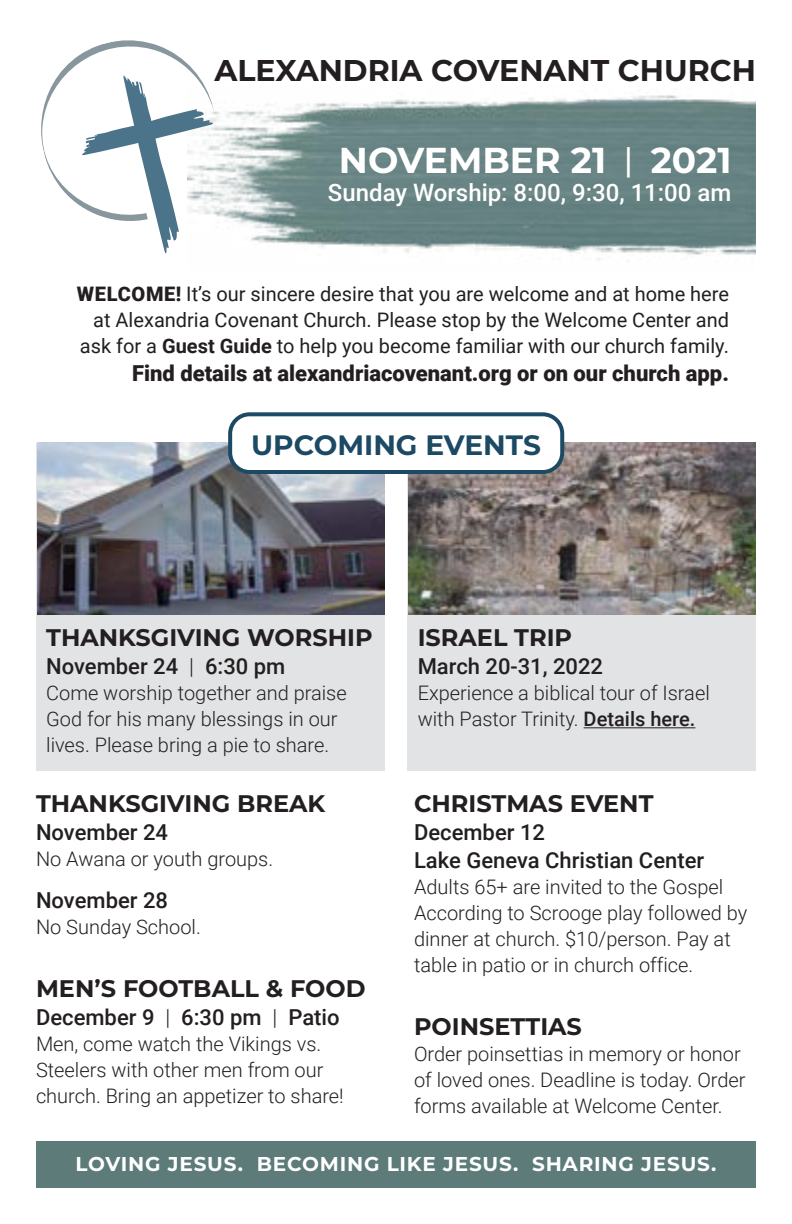
<style>
.page{position:relative;width:792px;height:1224px;background:#fff}
.page>*{position:absolute;margin:0;border:0;box-sizing:border-box;transform-origin:0 0}
.t1{font:700 36px "Montserrat";color:#fff}
.t2{font:700 30px "Montserrat";color:#231f20}
.t3{font:700 28px "Montserrat";color:#1c4963}
.t4{font:700 24px "Montserrat";color:#231f20}
.t5{font:500 24px "Roboto";color:#fff}
.t6{font:500 22px/28px "Roboto";color:#231f20}
.t7{font:900 22px "Roboto";color:#231f20}
.t8{font:300 20px/26px "Roboto";color:#231f20}
.t9{font:20px/26px "Roboto";color:#231f20;text-align:right}
.t10{font:700 20px "Montserrat";letter-spacing:.04em;color:#fff}
.s1{font-family:"Roboto";font-weight:400}
.s2{font-weight:900}
.s3{font-weight:700}
.s4{font-weight:300}
.s5{font-weight:500}
</style>
<div class="page">
<img style="left:215px;top:95px;width:541px;height:165px">
<div style="left:408px;top:443px;width:348px;height:327px;background:#e1e3e4"></div>
<img style="left:409px;top:443px;width:347px;height:171px">
<hr style="left:584px;top:727px;width:111px;height:1px;background:#231f20">
<div style="left:36px;top:443px;width:348px;height:327px;background:#e1e3e4"></div>
<img style="left:37px;top:443px;width:347px;height:171px">
<div style="left:36px;top:1142px;width:720px;height:46px;background:#5c7b79"></div>
<svg style="left:41px;top:40px;width:174px;height:214px"></svg>
<div style="left:230px;top:414px;width:332px;height:58px;background:#fff;border-radius:19px"></div>
<div style="left:228px;top:412px;width:336px;height:62px;border:4px solid #1c4963;border-radius:19px"></div>
<h2 class="t2" style="left:214px;top:49px;width:543px">ALEXANDRIA COVENANT CHURCH</h2>
<h1 class="t1" style="left:339px;top:134px;width:394px">NOVEMBER 21 <span class="s1">|</span> 2021</h1>
<p class="t5" style="left:328px;top:176px;width:405px">Sunday Worship: 8:00, 9:30, 11:00 am</p>
<p class="t9" style="left:77px;top:280px;width:654px"><span class="s2">WELCOME!</span> It’s our sincere desire that you are welcome and at home here at Alexandria Covenant Church. Please stop by the Welcome Center and ask for a <span class="s3">Guest Guide</span> to help you become familiar with our church family.</p>
<p class="t7" style="left:132px;top:358px;width:598px">Find details at alexandriacovenant.org or on our church app.</p>
<h3 class="t3" style="left:251px;top:425px;width:291px">UPCOMING EVENTS</h3>
<p class="t4" style="left:46px;top:621px;width:328px">THANKSGIVING WORSHIP</p>
<p class="t6" style="left:46px;top:652px;width:241px">November 24 <span class="s4">|</span> 6:30 pm</p>
<p class="t8" style="left:46px;top:680px;width:302px">Come worship together and praise<br>God for his many blessings in our lives. Please bring a pie to share.</p>
<p class="t4" style="left:36px;top:786px;width:291px">THANKSGIVING BREAK</p>
<p class="t6" style="left:36px;top:817px;width:134px">November 24</p>
<p class="t8" style="left:36px;top:845px;width:239px">No Awana or youth groups.</p>
<p class="t6" style="left:36px;top:885px;width:134px">November 28</p>
<p class="t8" style="left:36px;top:913px;width:166px">No Sunday School.</p>
<p class="t4" style="left:36px;top:971px;width:331px">MEN’S FOOTBALL &amp; FOOD</p>
<p class="t6" style="left:36px;top:1003px;width:305px">December 9 <span class="s4">|</span> 6:30 pm <span class="s4">|</span> Patio</p>
<p class="t8" style="left:36px;top:1030px;width:309px">Men, come watch the Vikings vs.<br>Steelers with other men from our church. Bring an appetizer to share!</p>
<p class="t4" style="left:418px;top:621px;width:156px">ISRAEL TRIP</p>
<p class="t6" style="left:418px;top:652px;width:187px">March 20-31, 2022</p>
<p class="t8" style="left:418px;top:680px;width:294px">Experience a biblical tour of Israel with Pastor Trinity. <span class="s5">Details here.</span></p>
<p class="t4" style="left:414px;top:786px;width:241px">CHRISTMAS EVENT</p>
<p class="t6" style="left:414px;top:817px;width:292px">December 12<br>Lake Geneva Christian Center</p>
<p class="t8" style="left:414px;top:873px;width:335px">Adults 65+ are invited to the Gospel According to Scrooge play followed by dinner at church. $10/person. Pay at table in patio or in church office.</p>
<p class="t4" style="left:414px;top:1009px;width:169px">POINSETTIAS</p>
<p class="t8" style="left:414px;top:1040px;width:333px">Order poinsettias in memory or honor of loved ones. Deadline is today. Order forms available at Welcome Center.</p>
<p class="t10" style="left:76px;top:1150px;width:642px">LOVING JESUS. BECOMING LIKE JESUS. SHARING JESUS.</p>
</div>
